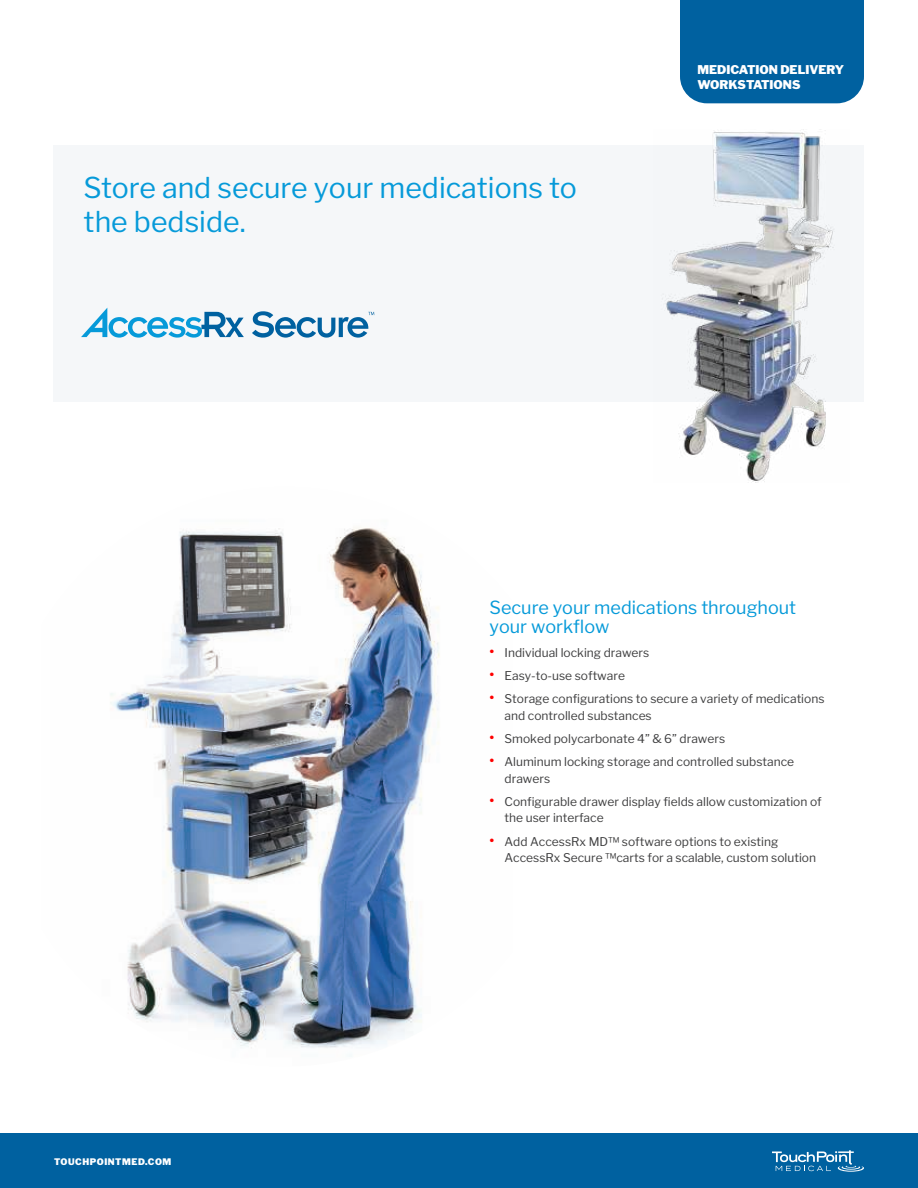
<style>
.page{position:relative;width:918px;height:1188px;background:#fff}
.page>*{position:absolute;margin:0;border:0;box-sizing:border-box;transform-origin:0 0}
.t1{font:28.5px/34.2px "Libre Franklin";color:#069ad9}
.t2{font:18px/19.5px "Libre Franklin";color:#069ad9}
.t3{font:12px/16.5px "Libre Franklin";color:#3e3e3f}
.t4{font:900 12px/14.4px "Libre Franklin";color:#fff}
.t5{font:900 9px "Libre Franklin";letter-spacing:.06em;color:#fff}
.s1{font-weight:600;font-size:15px;color:#f00}
</style>
<div class="page">
<div style="left:0;top:1134px;width:918px;height:54px;background:#0061a0"></div>
<svg style="left:772px;top:1150px;width:92px;height:22px"></svg>
<div style="left:680px;top:0;width:184px;height:103px;background:#0061a0"></div>
<img style="left:110px;top:528px;width:330px;height:520px">
<div style="left:53px;top:145px;width:810px;height:257px;background:#f5f7f9"></div>
<svg style="left:252px;top:311px;width:122px;height:27px"></svg>
<svg style="left:81px;top:308px;width:163px;height:30px"></svg>
<img style="left:662px;top:129px;width:172px;height:354px">
<h1 class="t1" style="left:84px;top:172px;width:495px">Store and secure your medications to the bedside.</h1>
<p class="t4" style="left:697px;top:63px;width:148px">MEDICATION DELIVERY<br>WORKSTATIONS</p>
<p class="t5" style="left:54px;top:1158px;width:119px">TOUCHPOINTMED.COM</p>
<h2 class="t2" style="left:490px;top:598px;width:308px">Secure your medications throughout your workflow</h2>
<p class="t3" style="left:490px;top:644px;width:161px"><span class="s1">•</span> Individual locking drawers</p>
<p class="t3" style="left:490px;top:667px;width:137px"><span class="s1">•</span> Easy-to-use software</p>
<p class="t3" style="left:505px;top:691px;width:321px;text-indent:-15px"><span class="s1">•</span> Storage configurations to secure a variety of medications and controlled substances</p>
<p class="t3" style="left:490px;top:730px;width:237px"><span class="s1">•</span> Smoked polycarbonate 4” &amp; 6” drawers</p>
<p class="t3" style="left:505px;top:753px;width:291px;text-indent:-15px"><span class="s1">•</span> Aluminum locking storage and controlled substance drawers</p>
<p class="t3" style="left:505px;top:793px;width:319px;text-indent:-15px"><span class="s1">•</span> Configurable drawer display fields allow customization of the user interface</p>
<p class="t3" style="left:505px;top:833px;width:313px;text-indent:-15px"><span class="s1">•</span> Add AccessRx MD™ software options to existing<br>AccessRx Secure ™carts for a scalable, custom solution</p>
</div>
